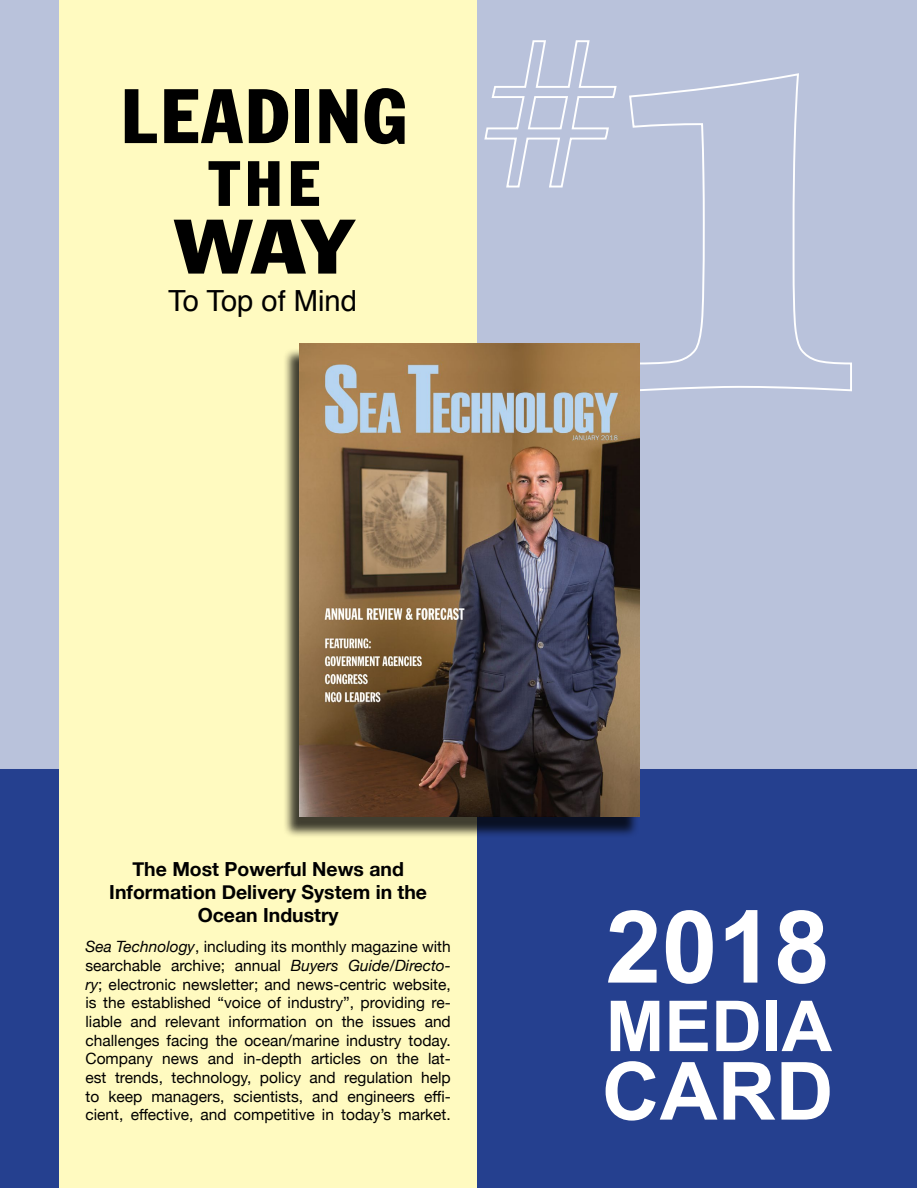
<style>
.page{position:relative;width:918px;height:1188px;background:#fff}
.page>*{position:absolute;margin:0;border:0;box-sizing:border-box;transform-origin:0 0}
.t1{font:700 100.95px "Arial";color:#fff}
.t2{font:700 80.25px "Arial";color:#fff}
.t3{font:condensed 75.75px "Franklin Gothic";letter-spacing:.04em;color:#000}
.t4{font:condensed 75.75px "Franklin Gothic";letter-spacing:.04em;color:#000;scale:1.32 1}
.t5{font:700 70.35px "Arial";color:#fff}
.t6{font:condensed 62.85px "Franklin Gothic";color:#000}
.t7{font:29.1px "Helvetica";color:#000}
.t8{font:700 19.35px/23.2px "Helvetica Neue";color:#000;text-align:center}
.t9{font:15.6px/18.6px "Helvetica Neue";color:#000;text-align:justify}
.s1{font-style:italic}
</style>
<div class="page">
<div style="left:0;top:0;width:917px;height:769px;background:#b9c2db"></div>
<div style="left:0;top:769px;width:917px;height:419px;background:#25408f"></div>
<div style="left:59px;top:0;width:418px;height:1188px;background:#fffac0"></div>
<div style="left:628px;top:72px;width:225px;height:320px;background:#b9c2db"></div>
<div style="left:283px;top:348px;width:357px;height:490px;background:#000;opacity:.75"></div>
<img style="left:299px;top:343px;width:340px;height:474px">
<svg style="left:483px;top:39px;width:135px;height:150px"></svg>
<h3 class="t3" style="left:121px;top:70px;width:287px">LEADING</h3>
<h3 class="t6" style="left:209px;top:145px;width:112px">THE</h3>
<h3 class="t4" style="left:174px;top:200px;width:139px">WAY</h3>
<h3 class="t7" style="left:168px;top:278px;width:190px">To Top of Mind</h3>
<p class="t8" style="left:109px;top:857px;width:319px">The Most Powerful News and<br>Information Delivery System in the<br>Ocean Industry</p>
<p class="t9" style="left:86px;top:938px;width:367px"><span class="s1">Sea Technology</span>, including its monthly magazine with searchable archive; annual <span class="s1">Buyers Guide/Directo&shy;ry</span>; electronic newsletter; and news-centric website, is the established “voice of industry”, providing re&shy;liable and relevant information on the issues and challenges facing the ocean/marine industry today.<br>Company news and in-depth articles on the lat&shy;est trends, technology, policy and regulation help to keep managers, scientists, and engineers effi&shy;cient, effective, and competitive in today’s market.</p>
<h1 class="t1" style="left:606px;top:881px;width:226px">2018</h1>
<h3 class="t5" style="left:606px;top:980px;width:228px">MEDIA</h3>
<h2 class="t2" style="left:602px;top:1039px;width:233px">CARD</h2>
</div>
